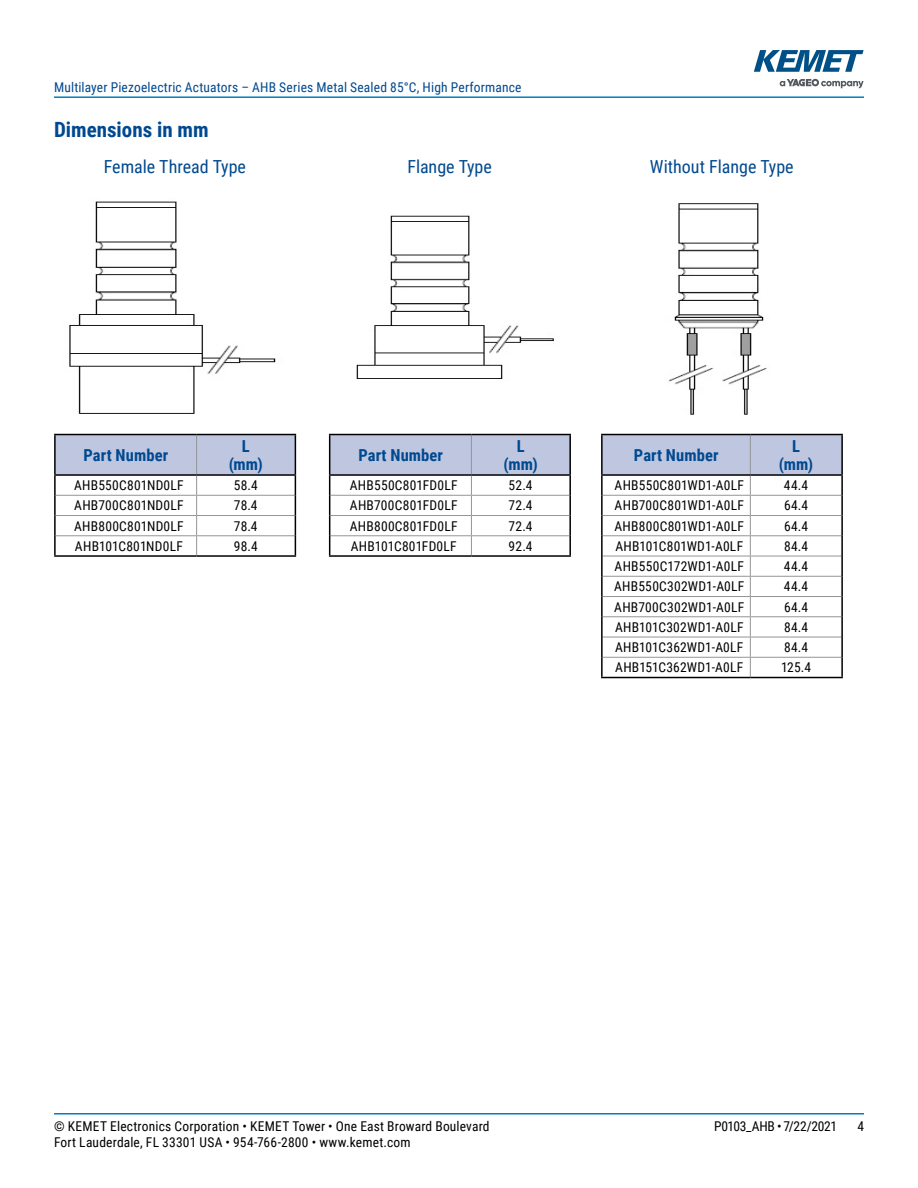
<style>
.page{position:relative;width:918px;height:1188px;background:#fff}
.page>*{position:absolute;margin:0;border:0;box-sizing:border-box;transform-origin:0 0}
.t1{font:700 21px "Roboto Condensed";color:#004990}
.t2{font:18px "Roboto Condensed";color:#004990}
.t3{font:700 16.5px/18px "Roboto Condensed";letter-spacing:.005em;color:#004990;text-align:center}
.t4{font:13.5px "Roboto Condensed";letter-spacing:.015em;color:#000}
.t5{font:13.5px "Roboto Condensed";letter-spacing:.015em;color:#004990}
.t6{font:13.5px "Roboto Condensed";letter-spacing:-.02em;color:#000}
</style>
<div class="page">
<hr style="left:54px;top:1113px;width:810px;height:2px;background:#007dc3">
<hr style="left:54px;top:96px;width:810px;height:2px;background:#007dc3">
<svg style="left:780px;top:79px;width:84px;height:9px"></svg>
<svg style="left:754px;top:50px;width:110px;height:22px"></svg>
<img style="left:69px;top:201px;width:207px;height:213px">
<svg style="left:54px;top:435px;width:242px;height:120px"></svg>
<hr style="left:54px;top:555px;width:143px;height:2px;background:#000">
<hr style="left:197px;top:555px;width:99px;height:2px;background:#000">
<hr style="left:54px;top:434px;width:143px;height:1px;background:#000">
<hr style="left:54px;top:435px;width:2px;height:39px;background:#000">
<hr style="left:197px;top:434px;width:99px;height:1px;background:#000">
<hr style="left:295px;top:435px;width:1px;height:39px;background:#000">
<hr style="left:54px;top:474px;width:143px;height:2px;background:#000">
<hr style="left:197px;top:474px;width:99px;height:2px;background:#000">
<img style="left:356px;top:215px;width:198px;height:164px">
<svg style="left:329px;top:435px;width:242px;height:120px"></svg>
<hr style="left:329px;top:555px;width:142px;height:2px;background:#000">
<hr style="left:471px;top:555px;width:100px;height:2px;background:#000">
<hr style="left:329px;top:434px;width:142px;height:1px;background:#000">
<hr style="left:329px;top:435px;width:1px;height:39px;background:#000">
<hr style="left:471px;top:434px;width:100px;height:1px;background:#000">
<hr style="left:569px;top:435px;width:2px;height:39px;background:#000">
<hr style="left:329px;top:474px;width:142px;height:2px;background:#000">
<hr style="left:471px;top:474px;width:100px;height:2px;background:#000">
<img style="left:668px;top:203px;width:99px;height:212px">
<svg style="left:601px;top:435px;width:242px;height:242px"></svg>
<hr style="left:601px;top:495px;width:2px;height:21px;background:#000">
<hr style="left:841px;top:495px;width:2px;height:21px;background:#000">
<hr style="left:601px;top:516px;width:2px;height:20px;background:#000">
<hr style="left:841px;top:516px;width:2px;height:20px;background:#000">
<hr style="left:601px;top:536px;width:2px;height:20px;background:#000">
<hr style="left:841px;top:536px;width:2px;height:20px;background:#000">
<hr style="left:601px;top:556px;width:2px;height:20px;background:#000">
<hr style="left:841px;top:556px;width:2px;height:20px;background:#000">
<hr style="left:601px;top:576px;width:2px;height:21px;background:#000">
<hr style="left:841px;top:576px;width:2px;height:21px;background:#000">
<hr style="left:601px;top:597px;width:2px;height:20px;background:#000">
<hr style="left:841px;top:597px;width:2px;height:20px;background:#000">
<hr style="left:601px;top:617px;width:2px;height:20px;background:#000">
<hr style="left:841px;top:617px;width:2px;height:20px;background:#000">
<hr style="left:601px;top:637px;width:2px;height:20px;background:#000">
<hr style="left:841px;top:637px;width:2px;height:20px;background:#000">
<hr style="left:601px;top:657px;width:2px;height:20px;background:#000">
<hr style="left:841px;top:657px;width:2px;height:20px;background:#000">
<hr style="left:601px;top:677px;width:149px;height:1px;background:#000">
<hr style="left:750px;top:677px;width:93px;height:1px;background:#000">
<hr style="left:601px;top:434px;width:149px;height:1px;background:#000">
<hr style="left:601px;top:435px;width:2px;height:39px;background:#000">
<hr style="left:750px;top:434px;width:93px;height:1px;background:#000">
<hr style="left:841px;top:435px;width:2px;height:39px;background:#000">
<hr style="left:601px;top:474px;width:149px;height:2px;background:#000">
<hr style="left:750px;top:474px;width:93px;height:2px;background:#000">
<p class="t5" style="left:54px;top:78px;width:469px">Multilayer Piezoelectric Actuators – AHB Series Metal Sealed 85°C, High Performance</p>
<h1 class="t1" style="left:54px;top:115px;width:156px">Dimensions in mm</h1>
<h2 class="t2" style="left:104px;top:154px;width:144px">Female Thread Type</h2>
<h2 class="t2" style="left:407px;top:154px;width:86px">Flange Type</h2>
<h2 class="t2" style="left:650px;top:154px;width:145px">Without Flange Type</h2>
<p class="t3" style="left:84px;top:445px;width:86px">Part Number</p>
<p class="t3" style="left:229px;top:436px;width:36px">L (mm)</p>
<p class="t4" style="left:74px;top:476px;width:111px">AHB550C801ND0LF</p>
<p class="t4" style="left:234px;top:476px;width:25px">58.4</p>
<p class="t4" style="left:74px;top:496px;width:111px">AHB700C801ND0LF</p>
<p class="t4" style="left:234px;top:496px;width:25px">78.4</p>
<p class="t4" style="left:74px;top:516px;width:111px">AHB800C801ND0LF</p>
<p class="t4" style="left:234px;top:516px;width:25px">78.4</p>
<p class="t4" style="left:75px;top:537px;width:109px">AHB101C801ND0LF</p>
<p class="t4" style="left:234px;top:537px;width:25px">98.4</p>
<p class="t3" style="left:358px;top:445px;width:86px">Part Number</p>
<p class="t3" style="left:504px;top:436px;width:36px">L (mm)</p>
<p class="t4" style="left:350px;top:476px;width:109px">AHB550C801FD0LF</p>
<p class="t4" style="left:509px;top:476px;width:25px">52.4</p>
<p class="t4" style="left:350px;top:496px;width:109px">AHB700C801FD0LF</p>
<p class="t4" style="left:509px;top:496px;width:26px">72.4</p>
<p class="t4" style="left:350px;top:516px;width:109px">AHB800C801FD0LF</p>
<p class="t4" style="left:509px;top:516px;width:26px">72.4</p>
<p class="t4" style="left:351px;top:537px;width:108px">AHB101C801FD0LF</p>
<p class="t4" style="left:509px;top:537px;width:26px">92.4</p>
<p class="t3" style="left:634px;top:445px;width:86px">Part Number</p>
<p class="t3" style="left:779px;top:436px;width:36px">L (mm)</p>
<p class="t4" style="left:615px;top:476px;width:131px">AHB550C801WD1-A0LF</p>
<p class="t4" style="left:784px;top:476px;width:26px">44.4</p>
<p class="t4" style="left:615px;top:496px;width:131px">AHB700C801WD1-A0LF</p>
<p class="t4" style="left:784px;top:496px;width:26px">64.4</p>
<p class="t4" style="left:615px;top:516px;width:131px">AHB800C801WD1-A0LF</p>
<p class="t4" style="left:784px;top:516px;width:26px">64.4</p>
<p class="t4" style="left:615px;top:537px;width:129px">AHB101C801WD1-A0LF</p>
<p class="t4" style="left:784px;top:537px;width:26px">84.4</p>
<p class="t4" style="left:615px;top:557px;width:131px">AHB550C172WD1-A0LF</p>
<p class="t4" style="left:784px;top:557px;width:26px">44.4</p>
<p class="t4" style="left:614px;top:577px;width:132px">AHB550C302WD1-A0LF</p>
<p class="t4" style="left:784px;top:577px;width:26px">44.4</p>
<p class="t4" style="left:614px;top:597px;width:132px">AHB700C302WD1-A0LF</p>
<p class="t4" style="left:784px;top:597px;width:26px">64.4</p>
<p class="t4" style="left:615px;top:618px;width:130px">AHB101C302WD1-A0LF</p>
<p class="t4" style="left:784px;top:618px;width:26px">84.4</p>
<p class="t4" style="left:615px;top:638px;width:130px">AHB101C362WD1-A0LF</p>
<p class="t4" style="left:784px;top:638px;width:26px">84.4</p>
<p class="t4" style="left:615px;top:658px;width:130px">AHB151C362WD1-A0LF</p>
<p class="t4" style="left:781px;top:658px;width:31px">125.4</p>
<p class="t4" style="left:54px;top:1116px;width:437px">© KEMET Electronics Corporation • KEMET Tower • One East Broward Boulevard</p>
<p class="t6" style="left:714px;top:1116px;width:124px">P0103_AHB • 7/22/2021</p>
<p class="t4" style="left:857px;top:1116px;width:8px">4</p>
<p class="t4" style="left:54px;top:1133px;width:358px">Fort Lauderdale, FL 33301 USA • 954-766-2800 • www.kemet.com</p>
</div>
